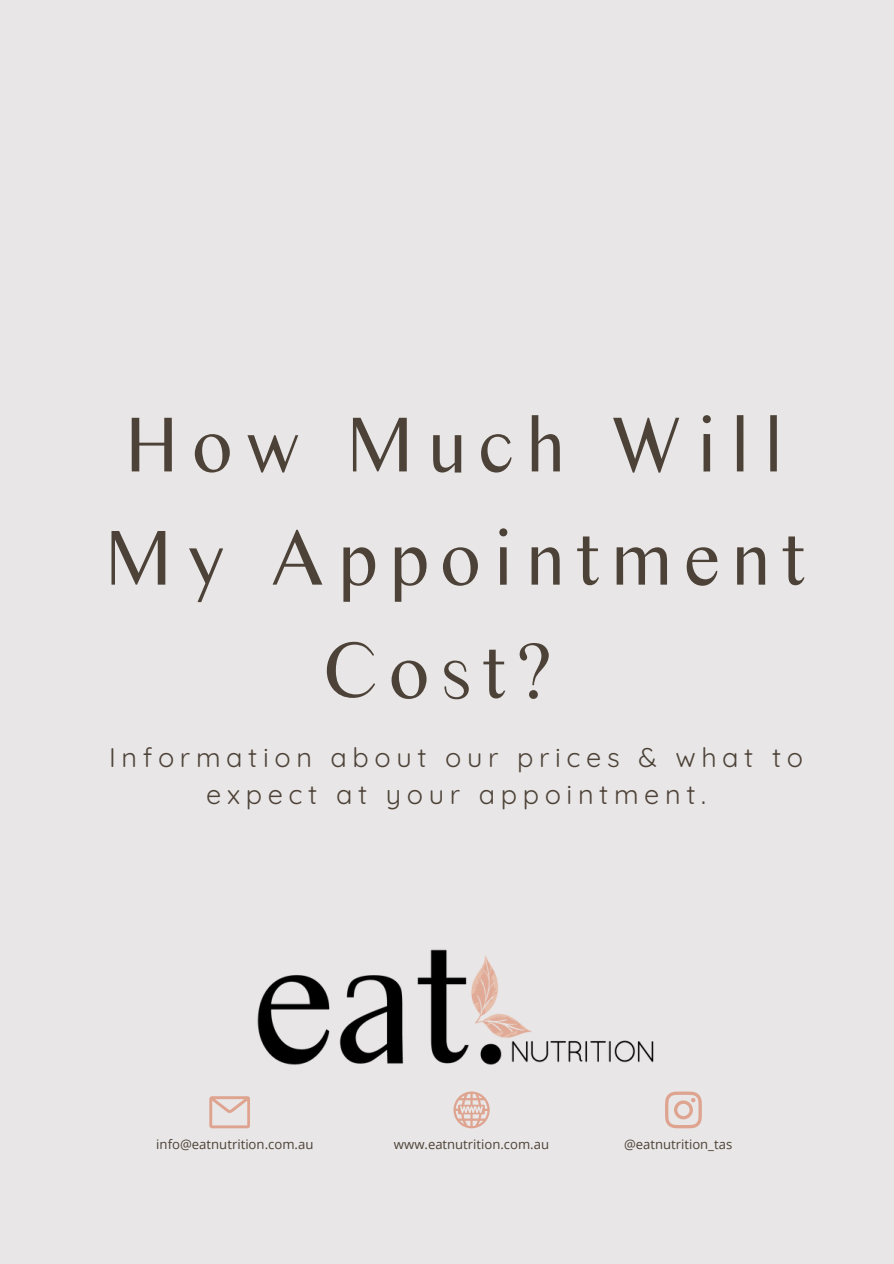
<style>
.page{position:relative;width:894px;height:1264px;background:#fff}
.page>*{position:absolute;margin:0;border:0;box-sizing:border-box;transform-origin:0 0}
.t1{font:81px/113.1px "Times Sans Serif";letter-spacing:.135em;color:#4d4238;text-align:center}
.t2{font:27px/37.5px "Quicksand";letter-spacing:.21em;color:#4d4238;text-align:center}
.t3{font:13.2px "Open Sans";color:#4d4238}
.t4{font:13.05px "Open Sans";color:#4d4238}
</style>
<div class="page">
<div style="left:0;top:0;width:893px;height:1263px;background:#e8e6e6"></div>
<img style="left:211px;top:949px;width:491px;height:180px">
<svg style="left:209px;top:1096px;width:41px;height:32px"></svg>
<svg style="left:453px;top:1091px;width:36px;height:37px"></svg>
<svg style="left:664px;top:1091px;width:37px;height:37px"></svg>
<p class="t1" style="left:102px;top:387px;width:703px">How Much Will<br>My Appointment<br>Cost?</p>
<p class="t2" style="left:109px;top:737px;width:695px">Information about our prices &amp; what to expect at your appointment.</p>
<h2 class="t3" style="left:156px;top:1134px;width:159px">info@eatnutrition.com.au</h2>
<p class="t4" style="left:394px;top:1134px;width:156px">www.eatnutrition.com.au</p>
<p class="t4" style="left:624px;top:1134px;width:110px">@eatnutrition_tas</p>
</div>
